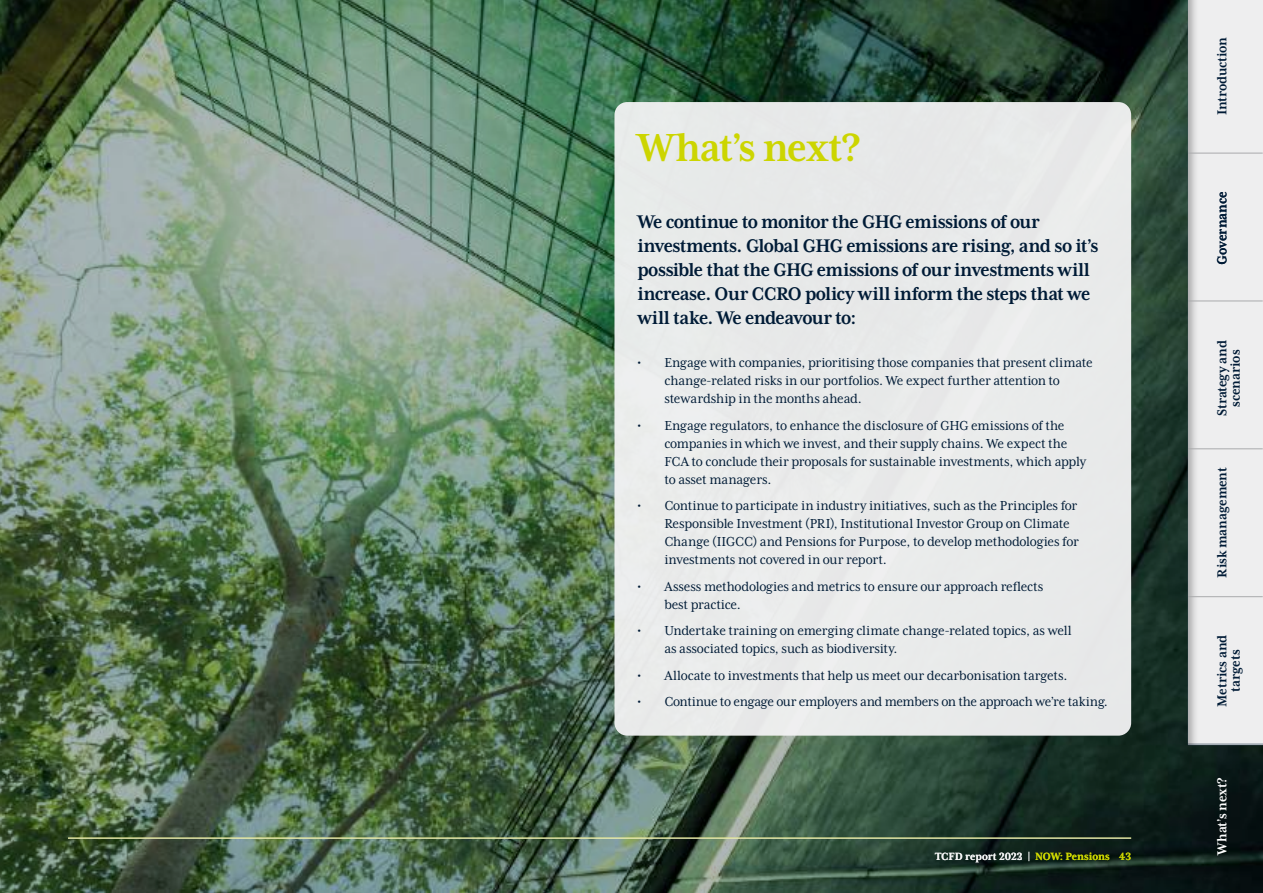
<style>
.page{position:relative;width:1263px;height:893px;background:#fff}
.page>*{position:absolute;margin:0;border:0;box-sizing:border-box;transform-origin:0 0}
.t1{font:700 45px "Mrs Eaves XL Serif Nar OT";letter-spacing:-.03em;color:#ccd500}
.t2{font:700 21px/24px "Mrs Eaves XL Serif Nar OT";letter-spacing:-.03em;color:#001b36}
.t3{font:15px/18px "Mrs Eaves XL Serif Nar OT";letter-spacing:-.01em;color:#001b36}
.t4{font:700 15px/13.5px "Mrs Eaves XL Serif Nar OT";letter-spacing:-.005em;color:#001b36;text-align:center}
.t5{font:700 15px "Mrs Eaves XL Serif Nar OT";letter-spacing:-.01em;color:#fff}
.t6{font:700 12px "Mrs Eaves XL Serif Nar OT";color:#f3f3f4}
.t7{font:700 12px "Mrs Eaves XL Serif Nar OT";color:#fff}
.s1{color:#ccd500}
</style>
<div class="page">
<img style="left:0;top:0;width:1263px;height:893px">
<div style="left:614px;top:102px;width:517px;height:634px;background:#e9eaea;border-radius:13px"></div>
<hr style="left:68px;top:838px;width:1063px;height:1px;background:#f3f3f4">
<h1 class="t1" style="left:637px;top:125px;width:225px">What’s next?</h1>
<p class="t2" style="left:637px;top:209px;width:463px">We continue to monitor the GHG emissions of our investments. Global GHG emissions are rising, and so it’s possible that the GHG emissions of our investments will increase. Our CCRO policy will inform the steps that we will take. We endeavour to:</p>
<p class="t3" style="left:664px;top:354px;width:430px;text-indent:-27px">• Engage with companies, prioritising those companies that present climate change-related risks in our portfolios. We expect further attention to stewardship in the months ahead.</p>
<p class="t3" style="left:664px;top:416px;width:423px;text-indent:-27px">• Engage regulators, to enhance the disclosure of GHG emissions of the companies in which we invest, and their supply chains. We expect the FCA to conclude their proposals for sustainable investments, which apply to asset managers.</p>
<p class="t3" style="left:664px;top:497px;width:416px;text-indent:-27px">• Continue to participate in industry initiatives, such as the Principles for Responsible Investment (PRI), Institutional Investor Group on Climate Change (IIGCC) and Pensions for Purpose, to develop methodologies for investments not covered in our report.</p>
<p class="t3" style="left:664px;top:577px;width:381px;text-indent:-27px">• Assess methodologies and metrics to ensure our approach reflects best practice.</p>
<p class="t3" style="left:664px;top:622px;width:409px;text-indent:-27px">• Undertake training on emerging climate change-related topics, as well as associated topics, such as biodiversity.</p>
<p class="t3" style="left:637px;top:666px;width:432px">• Allocate to investments that help us meet our decarbonisation targets.</p>
<p class="t3" style="left:637px;top:693px;width:472px">• Continue to engage our employers and members on the approach we’re taking.</p>
<p class="t6" style="left:935px;top:850px;width:197px">TCFD report 2022 | <span class="s1">NOW: Pensions 43</span></p>
<p class="t7" style="left:1017px;top:850px;width:7px">3</p>
<p class="t4" style="left:1215px;top:115px;width:80px;rotate:-90deg">Introduction</p>
<p class="t4" style="left:1215px;top:265px;width:74px;rotate:-90deg">Governance</p>
<p class="t4" style="left:1215px;top:416px;width:77px;rotate:-90deg">Strategy and scenarios</p>
<p class="t4" style="left:1215px;top:578px;width:112px;rotate:-90deg">Risk management</p>
<p class="t4" style="left:1215px;top:706px;width:73px;rotate:-90deg">Metrics and targets</p>
<p class="t5" style="left:1214px;top:855px;width:79px;rotate:-90deg">What’s next?</p>
</div>
